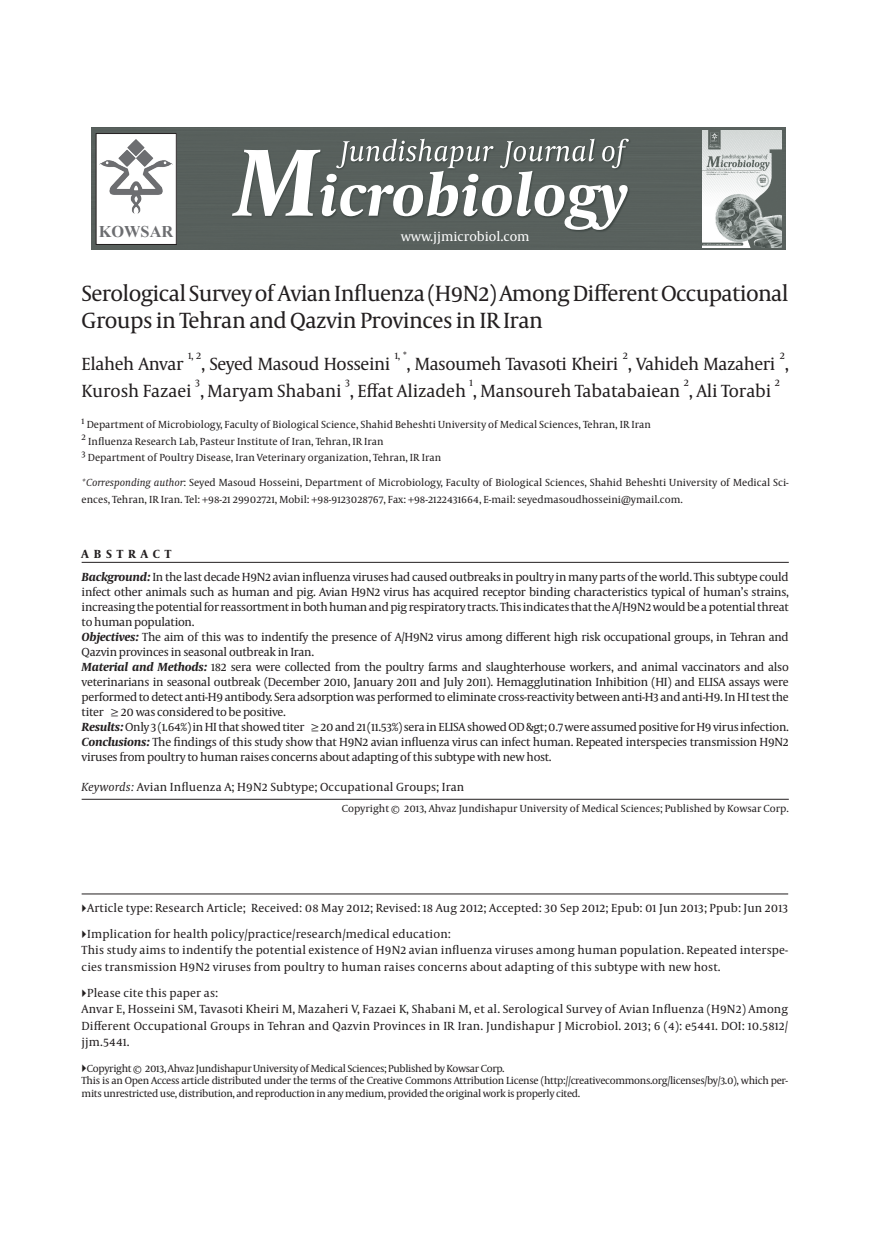
<style>
.page{position:relative;width:893px;height:1234px;background:#fff}
.page>*{position:absolute;margin:0;border:0;box-sizing:border-box;transform-origin:0 0}
.h-title{font:22.5px/27px "Capitolium News";letter-spacing:-.03em;color:#231f20}
.h-contrib{font:18px "Capitolium News";letter-spacing:-.005em;color:#231f20}
.h-contrib-2{font:18px "Capitolium News";letter-spacing:-.025em;color:#231f20}
.t1{font:700 16.35px "Times New Roman";color:#6c6d70}
.t2{font:13.35px "Capitolium News";color:#fff}
.abs-content{font:12px/15px "Capitolium News";letter-spacing:-.025em;color:#231f20;text-align:justify}
.footnote{font:12px/16.5px "Capitolium News";letter-spacing:.01em;color:#231f20}
.article-info{font:12px "Capitolium News";letter-spacing:.01em;color:#231f20}
.fn-title{font:12px "Capitolium News";letter-spacing:.01em;color:#231f20}
.keywords{font:12px "Capitolium News";letter-spacing:.01em;color:#231f20}
.abs-title{font:700 12px "Capitolium News";letter-spacing:.4em;color:#231f20}
.h-footer{font:10.5px/12.8px "Capitolium News";letter-spacing:-.03em;color:#231f20}
.corresp{font:10.5px/16.5px "Capitolium News";color:#231f20}
.h-aff{font:10.5px "Capitolium News";color:#231f20}
.copyright{font:10.5px "Capitolium News";color:#231f20}
.h-contrib-3{font:10.5px "Capitolium News";color:#231f20}
.s1{font-style:italic}
.s2{font-weight:700;font-style:italic}
</style>
<div class="page">
<img style="left:91px;top:128px;width:695px;height:122px">
<img style="left:702px;top:130px;width:80px;height:117px">
<div style="left:96px;top:134px;width:80px;height:110px;background:#fff"></div>
<img style="left:99px;top:139px;width:74px;height:75px">
<div style="left:96px;top:133px;width:81px;height:112px;border:1px solid #231f20"></div>
<hr style="left:82px;top:562px;width:707px;height:1px;background:#231f20">
<hr style="left:82px;top:798px;width:707px;height:1px;background:#231f20">
<hr style="left:82px;top:893px;width:706px;height:1px;background:#231f20">
<h3 class="t1" style="left:99px;top:220px;width:76px">KOWSAR</h3>
<p class="t2" style="left:401px;top:229px;width:130px">www.jjmicrobiol.com</p>
<p class="h-title" style="left:82px;top:279px;width:709px">Serological Survey of Avian Influenza (H9N2) Among Different Occupational<br>Groups in Tehran and Qazvin Provinces in IR Iran</p>
<p class="h-contrib-2" style="left:82px;top:353px;width:104px">Elaheh Anvar</p>
<p class="h-contrib-3" style="left:188px;top:349px;width:15px">1, 2</p>
<p class="h-contrib-2" style="left:201px;top:353px;width:191px">, Seyed Masoud Hosseini</p>
<p class="h-contrib-3" style="left:395px;top:349px;width:13px">1, *</p>
<p class="h-contrib-2" style="left:406px;top:353px;width:214px">, Masoumeh Tavasoti Kheiri</p>
<p class="h-contrib-3" style="left:623px;top:349px;width:7px">2</p>
<p class="h-contrib-3" style="left:780px;top:349px;width:7px">2</p>
<p class="h-contrib-2" style="left:628px;top:353px;width:149px">, Vahideh Mazaheri</p>
<p class="h-contrib-2" style="left:785px;top:353px;width:6px">,</p>
<p class="h-contrib-3" style="left:470px;top:376px;width:5px">1</p>
<p class="h-contrib-3" style="left:684px;top:376px;width:7px">2</p>
<p class="h-contrib" style="left:82px;top:380px;width:112px">Kurosh Fazaei</p>
<p class="h-contrib-3" style="left:195px;top:376px;width:6px">3</p>
<p class="h-contrib" style="left:200px;top:380px;width:143px">, Maryam Shabani</p>
<p class="h-contrib-3" style="left:345px;top:376px;width:6px">3</p>
<p class="h-contrib" style="left:350px;top:380px;width:332px">, Effat Alizadeh , Mansoureh Tabatabaiean</p>
<p class="h-contrib-3" style="left:775px;top:376px;width:7px">2</p>
<p class="h-contrib" style="left:689px;top:380px;width:84px">, Ali Torabi</p>
<p class="h-aff" style="left:82px;top:418px;width:571px"><sup>1</sup> Department of Microbiology, Faculty of Biological Science, Shahid Beheshti University of Medical Sciences, Tehran, IR Iran</p>
<p class="h-aff" style="left:82px;top:435px;width:304px"><sup>2</sup> Influenza Research Lab, Pasteur Institute of Iran, Tehran, IR Iran</p>
<p class="h-aff" style="left:82px;top:451px;width:361px"><sup>3</sup> Department of Poultry Disease, Iran Veterinary organization, Tehran, IR Iran</p>
<p class="corresp" style="left:82px;top:474px;width:709px"><span class="s1">*Corresponding author</span>: Seyed Masoud Hosseini, Department of Microbiology, Faculty of Biological Sciences, Shahid Beheshti University of Medical Sci&shy;ences, Tehran, IR Iran. Tel: +98-21 29902721, Mobil: +98-9123028767, Fax: +98-2122431664, E-mail: seyedmasoudhosseini@ymail.com.</p>
<p class="abs-title" style="left:82px;top:546px;width:91px">ABSTRACT</p>
<p class="abs-content" style="left:82px;top:569px;width:709px"><span class="s2">Background:</span> In the last decade H9N2 avian influenza viruses had caused outbreaks in poultry in many parts of the world. This subtype could infect other animals such as human and pig. Avian H9N2 virus has acquired receptor binding characteristics typical of human’s strains, increasing the potential for reassortment in both human and pig respiratory tracts. This indicates that the A/H9N2 would be a potential threat to human population.</p>
<p class="abs-content" style="left:82px;top:629px;width:709px"><span class="s2">Objectives:</span> The aim of this was to indentify the presence of A/H9N2 virus among different high risk occupational groups, in Tehran and<br>Qazvin provinces in seasonal outbreak in Iran.</p>
<p class="abs-content" style="left:82px;top:659px;width:709px"><span class="s2">Material and Methods:</span> 182 sera were collected from the poultry farms and slaughterhouse workers, and animal vaccinators and also veterinarians in seasonal outbreak (December 2010, January 2011 and July 2011). Hemagglutination Inhibition (HI) and ELISA assays were performed to detect anti-H9 antibody. Sera adsorption was performed to eliminate cross-reactivity between anti-H3 and anti-H9. In HI test the titer ≥ 20 was considered to be positive.</p>
<p class="abs-content" style="left:82px;top:719px;width:709px"><span class="s2">Results:</span> Only 3 (1.64%) in HI that showed titer ≥ 20 and 21 (11.53%) sera in ELISA showed OD &amp;gt; 0.7 were assumed positive for H9 virus infection.</p>
<p class="abs-content" style="left:82px;top:734px;width:709px"><span class="s2">Conclusions:</span> The findings of this study show that H9N2 avian influenza virus can infect human. Repeated interspecies transmission H9N2 viruses from poultry to human raises concerns about adapting of this subtype with new host.</p>
<p class="keywords" style="left:82px;top:780px;width:384px"><span class="s1">Keywords:</span> Avian Influenza A; H9N2 Subtype; Occupational Groups; Iran</p>
<p class="copyright" style="left:342px;top:802px;width:449px">Copyright © 2013, Ahvaz Jundishapur University of Medical Sciences; Published by Kowsar Corp.</p>
<p class="article-info" style="left:87px;top:900px;width:702px">Article type: Research Article; Received: 08 May 2012; Revised: 18 Aug 2012; Accepted: 30 Sep 2012; Epub: 01 Jun 2013; Ppub: Jun 2013</p>
<p class="fn-title" style="left:87px;top:926px;width:365px">Implication for health policy/practice/research/medical education:</p>
<p class="footnote" style="left:82px;top:941px;width:708px">This study aims to indentify the potential existence of H9N2 avian influenza viruses among human population. Repeated interspe&shy;cies transmission H9N2 viruses from poultry to human raises concerns about adapting of this subtype with new host.</p>
<p class="fn-title" style="left:87px;top:985px;width:132px">Please cite this paper as:</p>
<p class="footnote" style="left:82px;top:1000px;width:708px;text-align:justify">Anvar E, Hosseini SM, Tavasoti Kheiri M, Mazaheri V, Fazaei K, Shabani M, et al. Serological Survey of Avian Influenza (H9N2) Among Different Occupational Groups in Tehran and Qazvin Provinces in IR Iran. Jundishapur J Microbiol. 2013; 6 (4): e5441. DOI: 10.5812/ jjm.5441.</p>
<p class="h-footer" style="left:87px;top:1061px;width:419px">Copyright © 2013, Ahvaz Jundishapur University of Medical Sciences; Published by Kowsar Corp.</p>
<p class="h-footer" style="left:82px;top:1074px;width:708px">This is an Open Access article distributed under the terms of the Creative Commons Attribution License (http://creativecommons.org/licenses/by/3.0), which per&shy;mits unrestricted use, distribution, and reproduction in any medium, provided the original work is properly cited.</p>
</div>
